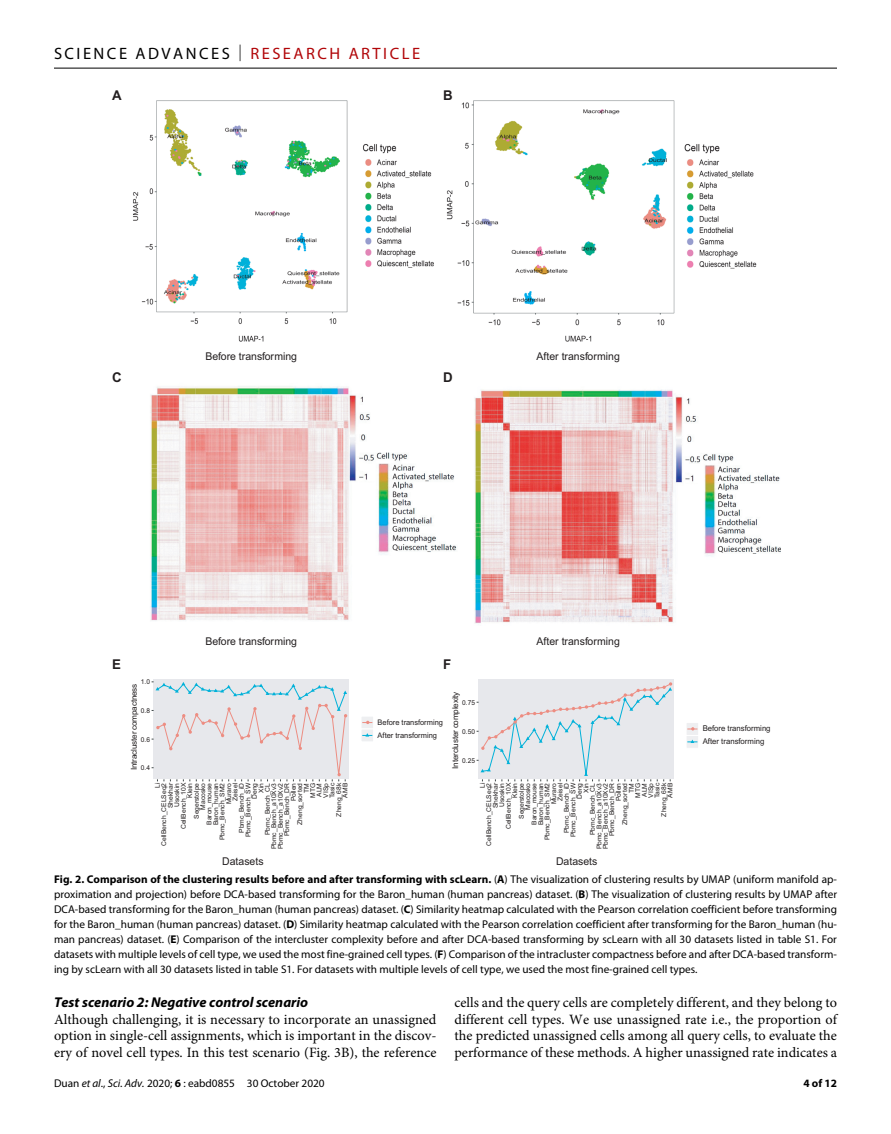
<style>
.page{position:relative;width:891px;height:1134px;background:#fff}
.page>*{position:absolute;margin:0;border:0;box-sizing:border-box;transform-origin:0 0}
.t1{font:16.5px "Myriad Pro";letter-spacing:.15em;color:#000}
.t2{font:14.25px/16.5px "Minion Pro";color:#000;text-align:justify}
.t3{font:italic 700 14.25px "Myriad Pro";color:#000}
.t4{font:700 13.5px "Arial";color:#221e1f}
.t5{font:11.25px/15px "Myriad Pro";color:#000;text-align:justify}
.t6{font:700 11.25px "Myriad Pro";color:#000}
.t7{font:10.65px "Arial";color:#221e1f}
.t8{font:8.1px "Arial";letter-spacing:-.025em;color:#221e1f}
.t9{font:7.95px/12.9px "Arial";color:#221e1f}
.t10{font:7.65px/12.9px "Arial";color:#221e1f}
.t11{font:6.75px "Arial";color:#221e1f}
.t12{font:6.6px/6.4px "Arial";color:#221e1f;text-align:right}
.s1{font-weight:300}
.s2{color:#b10508}
.s3{font-weight:700}
.s4{font-style:italic}
</style>
<div class="page">
<hr style="left:54px;top:68px;width:783px;height:1px;background:#000">
<img style="left:133px;top:100px;width:647px;height:523px">
<div style="left:154px;top:680px;width:195px;height:99px;background:#e7e8ec"></div>
<svg style="left:152px;top:682px;width:195px;height:99px"></svg>
<div style="left:361px;top:716px;width:13px;height:13px;background:#eeeff1;border:1px solid #fff"></div>
<svg style="left:362px;top:721px;width:10px;height:3px"></svg>
<div style="left:361px;top:729px;width:13px;height:13px;background:#eeeff1;border:1px solid #fff"></div>
<svg style="left:362px;top:733px;width:10px;height:4px"></svg>
<div style="left:479px;top:680px;width:195px;height:99px;background:#e7e8ec"></div>
<svg style="left:477px;top:682px;width:195px;height:99px"></svg>
<div style="left:686px;top:722px;width:13px;height:14px;background:#eeeff1;border:1px solid #fff"></div>
<svg style="left:687px;top:727px;width:10px;height:4px"></svg>
<div style="left:686px;top:735px;width:13px;height:13px;background:#eeeff1;border:1px solid #fff"></div>
<svg style="left:687px;top:740px;width:10px;height:3px"></svg>
<h1 class="t1" style="left:54px;top:40px;width:368px">SCIENCE ADVANCES <span class="s1">|</span> <span class="s2">RESEARCH ARTICLE</span></h1>
<p class="t4" style="left:112px;top:88px;width:11px">A</p>
<p class="t4" style="left:443px;top:88px;width:11px">B</p>
<p class="t7" style="left:205px;top:349px;width:93px">Before transforming</p>
<p class="t7" style="left:537px;top:349px;width:85px">After transforming</p>
<p class="t4" style="left:112px;top:370px;width:11px">C</p>
<p class="t4" style="left:443px;top:370px;width:11px">D</p>
<p class="t7" style="left:205px;top:634px;width:93px">Before transforming</p>
<p class="t7" style="left:537px;top:634px;width:85px">After transforming</p>
<p class="t4" style="left:112px;top:656px;width:10px">E</p>
<p class="t4" style="left:443px;top:656px;width:10px">F</p>
<p class="t11" style="left:141px;top:677px;width:11px">1.0</p>
<p class="t8" style="left:129px;top:770px;width:88px;rotate:-90deg">Intracluster compactness</p>
<p class="t11" style="left:141px;top:706px;width:11px">0.8</p>
<p class="t11" style="left:141px;top:735px;width:11px">0.6</p>
<p class="t11" style="left:141px;top:763px;width:11px">0.4</p>
<p class="t12" style="left:154px;top:849px;width:68px;rotate:-90deg">Li<br>CellBench_CELSeq2<br>Shekhar<br>Usoskin<br>CellBench_10X<br>Klein<br>Segerstolpe<br>Macosko<br>Baron_mouse<br>Baron_human<br>Pbmc_Bench_SM2<br>Muraro<br>Zeisel<br>Pbmc_Bench_iD<br>Pbmc_Bench_SW<br>Deng<br>Xin<br>Pbmc_Bench_CL<br>Pbmc_Bench_a10Xv3<br>Pbmc_Bench_a10Xv2<br>Pbmc_Bench_DR<br>Pollen<br>Zheng_sorted<br>TM<br>MTG<br>ALM<br>VISp<br>Tasic<br>Zheng_68k<br>AMB</p>
<p class="t10" style="left:378px;top:716px;width:67px">Before transforming<br>After transforming</p>
<p class="t8" style="left:450px;top:769px;width:79px;rotate:-90deg">Intercluster complexity</p>
<p class="t11" style="left:462px;top:698px;width:14px">0.75</p>
<p class="t11" style="left:462px;top:727px;width:14px">0.50</p>
<p class="t11" style="left:462px;top:756px;width:14px">0.25</p>
<p class="t12" style="left:479px;top:849px;width:68px;rotate:-90deg">Li<br>CellBench_CELSeq2<br>Shekhar<br>Usoskin<br>CellBench_10X<br>Klein<br>Segerstolpe<br>Macosko<br>Baron_mouse<br>Baron_human<br>Pbmc_Bench_SM2<br>Muraro<br>Zeisel<br>Pbmc_Bench_iD<br>Pbmc_Bench_SW<br>Deng<br>Xin<br>Pbmc_Bench_CL<br>Pbmc_Bench_a10Xv3<br>Pbmc_Bench_a10Xv2<br>Pbmc_Bench_DR<br>Pollen<br>Zheng_sorted<br>TM<br>MTG<br>ALM<br>VISp<br>Tasic<br>Zheng_68k<br>AMB</p>
<p class="t9" style="left:703px;top:722px;width:69px">Before transforming<br>After transforming</p>
<p class="t7" style="left:222px;top:855px;width:43px">Datasets</p>
<p class="t7" style="left:556px;top:855px;width:43px">Datasets</p>
<p class="t5" style="left:54px;top:872px;width:785px"><span class="s3">Fig. 2. Comparison of the clustering results before and after transforming with scLearn.</span> (<span class="s3">A</span>) The visualization of clustering results by UMAP (uniform manifold ap&shy;proximation and projection) before DCA-based transforming for the Baron_human (human pancreas) dataset. (<span class="s3">B</span>) The visualization of clustering results by UMAP after DCA-based transforming for the Baron_human (human pancreas) dataset. (<span class="s3">C</span>) Similarity heatmap calculated with the Pearson correlation coefficient before transforming for the Baron_human (human pancreas) dataset. (<span class="s3">D</span>) Similarity heatmap calculated with the Pearson correlation coefficient after transforming for the Baron_human (hu&shy;man pancreas) dataset. (<span class="s3">E</span>) Comparison of the intercluster complexity before and after DCA-based transforming by scLearn with all 30 datasets listed in table S1. For datasets with multiple levels of cell type, we used the most fine-grained cell types. (<span class="s3">F</span>) Comparison of the intracluster compactness before and after DCA-based transform&shy;ing by scLearn with all 30 datasets listed in table S1. For datasets with multiple levels of cell type, we used the most fine-grained cell types.</p>
<p class="t3" style="left:54px;top:994px;width:256px">Test scenario 2: Negative control scenario</p>
<p class="t2" style="left:54px;top:1012px;width:384px">Although challenging, it is necessary to incorporate an unassigned option in single-cell assignments, which is important in the discov&shy;ery of novel cell types. In this test scenario (Fig. 3B), the reference</p>
<p class="t5" style="left:54px;top:1076px;width:272px">Duan <span class="s4">et al</span>., <span class="s4">Sci. Adv.</span> 2020; <span class="s3">6</span> : eabd0855 30 October 2020</p>
<p class="t2" style="left:454px;top:996px;width:384px">cells and the query cells are completely different, and they belong to different cell types. We use unassigned rate i.e., the proportion of the predicted unassigned cells among all query cells, to evaluate the performance of these methods. A higher unassigned rate indicates a</p>
<p class="t6" style="left:803px;top:1074px;width:35px">4 of 12</p>
</div>
